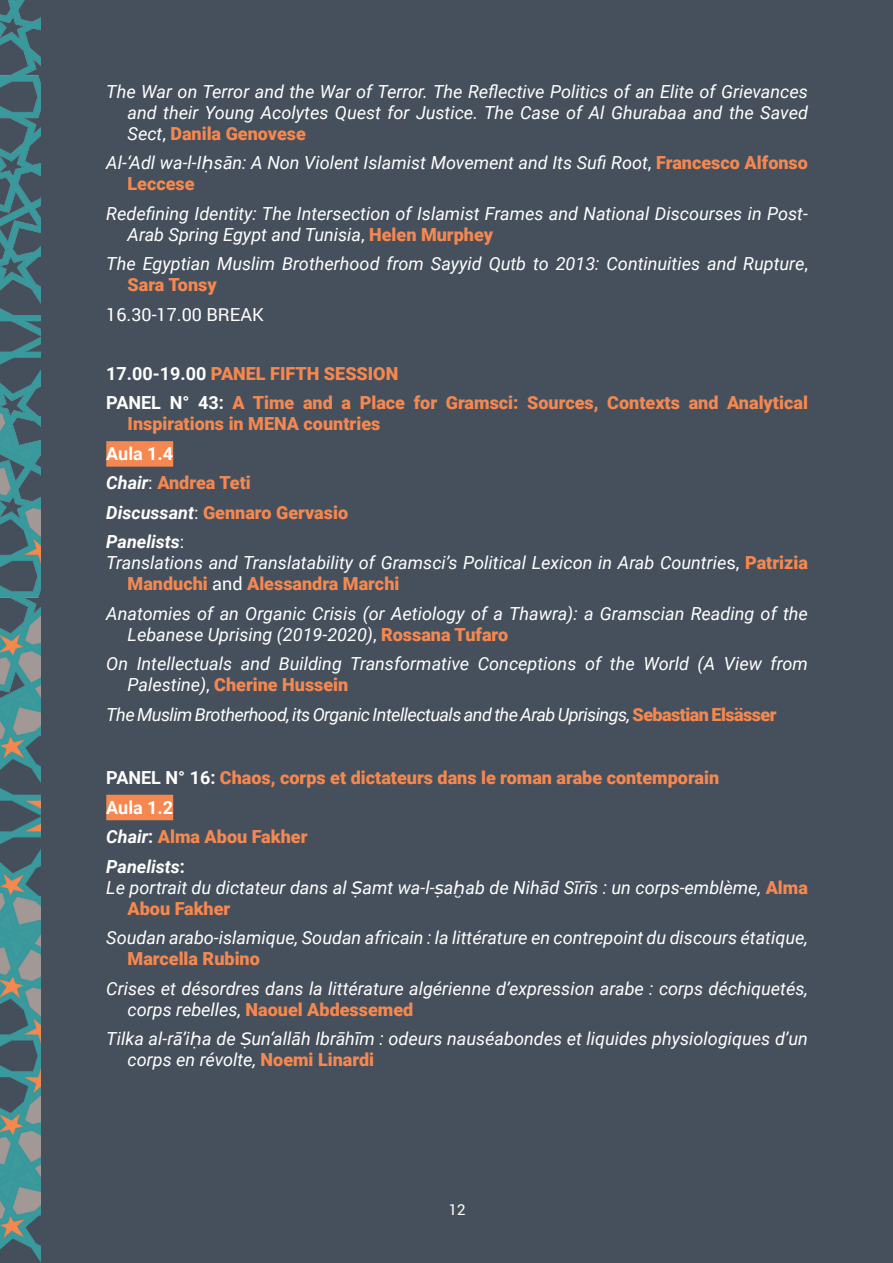
<style>
.page{position:relative;width:893px;height:1263px;background:#46505c}
.page>*{position:absolute;margin:0;border:0;box-sizing:border-box;transform-origin:0 0}
.t1{font:italic 18px/21px "Roboto";color:#fff}
.t2{font:900 18px/21px "Roboto";color:#f58850}
.t3{font:italic 18px "Roboto";letter-spacing:-.03em;color:#fff}
.t4{font:italic 700 18px "Roboto";color:#fff}
.t5{font:18px "Roboto";color:#fff}
.t6{font:700 18px "Roboto";color:#fff}
.t7{font:15px "Roboto";color:#fff}
.s1{font-style:normal}
.s2{font-weight:900;font-style:normal;color:#f58850}
.s3{font-family:"Montserrat";font-weight:500}
.s4{font-weight:700;color:#fff}
.s5{font-weight:700;font-style:italic;color:#fff}
.s6{font-weight:400;color:#fff}
.s7{font-weight:400;font-style:normal}
</style>
<div class="page">
<img style="left:0;top:0;width:40px;height:1261px">
<div style="left:106px;top:441px;width:67px;height:26px;background:#f58850"></div>
<div style="left:106px;top:795px;width:67px;height:25px;background:#f58850"></div>
<p class="t1" style="left:128px;top:80px;width:682px;text-align:justify;text-indent:-21px">The War on Terror and the War of Terror. The Reflective Politics of an Elite of Grievances and their Young Acolytes Quest for Justice. The Case of Al Ghurabaa and the Saved Sect<span class="s1">,</span> <span class="s2">Danila Genovese</span></p>
<p class="t1" style="left:128px;top:152px;width:682px;text-indent:-21px">Al-‘Adl wa-l-I<span class="s3">ḥ</span>sān: A Non Violent Islamist Movement and Its Sufi Root<span class="s1">,</span> <span class="s2">Francesco Alfonso<br>Leccese</span></p>
<p class="t1" style="left:128px;top:202px;width:682px;text-indent:-21px">Redefining Identity: The Intersection of Islamist Frames and National Discourses in Post-<br>Arab Spring Egypt and Tunisia<span class="s1">,</span> <span class="s2">Helen Murphey</span></p>
<p class="t1" style="left:128px;top:253px;width:682px;text-indent:-21px">The Egyptian Muslim Brotherhood from Sayyid Qutb to 2013: Continuities and Rupture<span class="s1">,<br></span><span class="s2">Sara Tonsy</span></p>
<p class="t5" style="left:106px;top:302px;width:159px">16.30-17.00 BREAK</p>
<p class="t2" style="left:106px;top:362px;width:294px"><span class="s4">17.00-19.00</span> PANEL FIFTH SESSION</p>
<p class="t2" style="left:128px;top:392px;width:682px;text-indent:-21px"><span class="s4">PANEL N° 43:</span> A Time and a Place for Gramsci: Sources, Contexts and Analytical<br>Inspirations in MENA countries</p>
<p class="t6" style="left:106px;top:441px;width:68px">Aula 1.4</p>
<p class="t2" style="left:106px;top:472px;width:146px"><span class="s5">Chair</span><span class="s6">:</span> Andrea Teti</p>
<p class="t2" style="left:106px;top:501px;width:243px"><span class="s5">Discussant</span><span class="s6">:</span> Gennaro Gervasio</p>
<p class="t4" style="left:106px;top:529px;width:80px">Panelists<span class="s7">:</span></p>
<p class="t1" style="left:128px;top:552px;width:682px;text-indent:-21px">Translations and Translatability of Gramsci’s Political Lexicon in Arab Countrie<span class="s1">s,</span> <span class="s2">Patrizia<br>Manduchi</span> <span class="s1">and</span> <span class="s2">Alessandra Marchi</span></p>
<p class="t1" style="left:128px;top:602px;width:682px;text-indent:-21px">Anatomies of an Organic Crisis (or Aetiology of a Thawra): a Gramscian Reading of the<br>Lebanese Uprising (2019-2020)<span class="s1">,</span> <span class="s2">Rossana Tufaro</span></p>
<p class="t1" style="left:128px;top:653px;width:682px;text-indent:-21px">On Intellectuals and Building Transformative Conceptions of the World (A View from<br>Palestine)<span class="s1">,</span> <span class="s2">Cherine Hussein</span></p>
<p class="t3" style="left:106px;top:702px;width:672px">The Muslim Brotherhood, its Organic Intellectuals and the Arab Uprisings, <span class="s2">Sebastian Elsässer</span></p>
<p class="t2" style="left:106px;top:766px;width:614px"><span class="s4">PANEL N° 16:</span> Chaos, corps et dictateurs dans le roman arabe contemporain</p>
<p class="t6" style="left:106px;top:794px;width:68px">Aula 1.2</p>
<p class="t2" style="left:106px;top:825px;width:203px"><span class="s5">Chair</span><span class="s4">:</span> Alma Abou Fakher</p>
<p class="t4" style="left:106px;top:853px;width:80px">Panelists<span class="s1">:</span></p>
<p class="t1" style="left:128px;top:876px;width:682px;text-indent:-21px">Le portrait du dictateur dans al <span class="s3">Ṣ</span>amt wa-l-<span class="s3">ṣ</span>a<span class="s3">ḫ</span>ab de Nihād Sīrīs : un corps-emblème, <span class="s2">Alma<br>Abou Fakher</span></p>
<p class="t1" style="left:128px;top:926px;width:682px;text-indent:-21px">Soudan arabo-islamique, Soudan africain : la littérature en contrepoint du discours étatique,<br><span class="s2">Marcella Rubino</span></p>
<p class="t1" style="left:128px;top:977px;width:682px;text-indent:-21px">Crises et désordres dans la littérature algérienne d’expression arabe : corps déchiquetés, corps rebelles, <span class="s2">Naouel Abdessemed</span></p>
<p class="t1" style="left:128px;top:1027px;width:682px;text-indent:-21px">Tilka al-rā’i<span class="s3">ḥ</span>a de <span class="s3">Ṣ</span>un‘allāh Ibrāhīm : odeurs nauséabondes et liquides physiologiques d’un corps en révolte, <span class="s2">Noemi Linardi</span></p>
<p class="t7" style="left:449px;top:1199px;width:18px">12</p>
</div>
